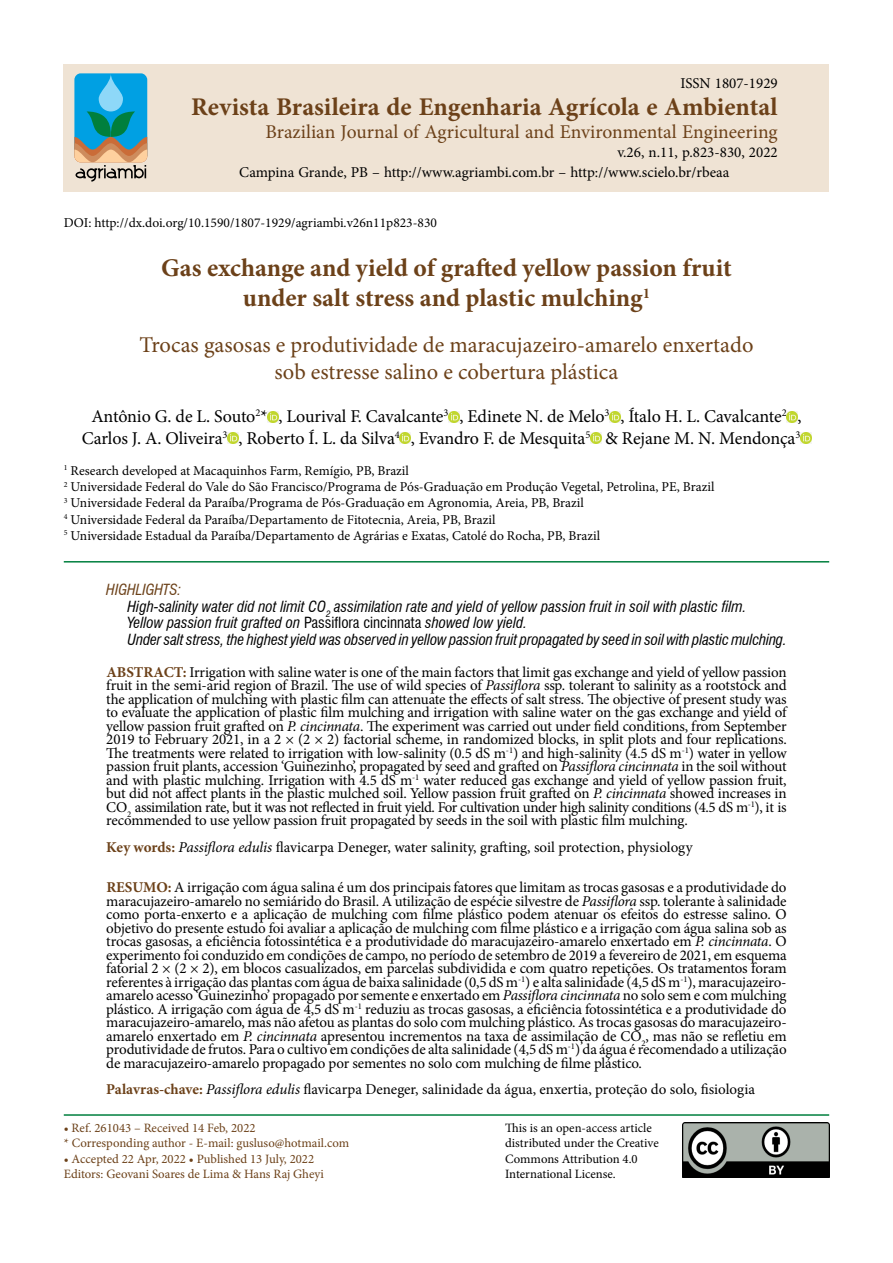
<style>
.page{position:relative;width:893px;height:1263px;background:#fff}
.page>*{position:absolute;margin:0;border:0;box-sizing:border-box;transform-origin:0 0}
.t1{font:700 25.5px/30.6px "Minion Pro";letter-spacing:-.005em;color:#6c4119;text-align:center}
.t2{font:22.5px/27px "Minion Pro";color:#6c4119;text-align:center}
.t3{font:19.5px "Minion Pro";color:#6c4119}
.t4{font:18px/21.6px "Minion Pro";letter-spacing:-.005em;color:#000;text-align:center}
.t5{font:15px/13.5px "Minion Pro";letter-spacing:-.005em;color:#000;text-align:justify}
.t6{font:italic condensed 15px/16.5px "Swiss 721 BT";color:#000}
.t7{font:13.5px/16.2px "Minion Pro";color:#000}
.t8{font:12.75px/15.3px "Minion Pro";color:#6c4119}
.t9{font:12.75px/15.3px "Minion Pro";color:#000}
.s1{color:#6c4119}
.s2{font-style:normal}
.s3{font-weight:700;color:#6c4119}
.s4{font-style:italic}
</style>
<div class="page">
<div style="left:64px;top:64px;width:765px;height:127px;background:#efe3d4"></div>
<img style="left:682px;top:1123px;width:147px;height:55px">
<svg style="left:74px;top:73px;width:73px;height:109px;background:#53a2b4"></svg>
<hr style="left:64px;top:1114px;width:765px;height:2px;background:#007f3e">
<svg style="left:268px;top:411px;width:10px;height:11px"></svg>
<svg style="left:448px;top:411px;width:11px;height:11px"></svg>
<svg style="left:610px;top:411px;width:10px;height:11px"></svg>
<svg style="left:787px;top:411px;width:11px;height:11px"></svg>
<svg style="left:228px;top:433px;width:10px;height:11px"></svg>
<svg style="left:400px;top:433px;width:11px;height:11px"></svg>
<svg style="left:590px;top:433px;width:11px;height:11px"></svg>
<svg style="left:800px;top:433px;width:11px;height:11px"></svg>
<hr style="left:64px;top:561px;width:765px;height:1px;background:#007f3e">
<p class="t5" style="left:680px;top:77px;width:99px">ISSN 1807-1929</p>
<h1 class="t1" style="left:191px;top:91px;width:588px">Revista Brasileira de Engenharia Agrícola e Ambiental</h1>
<h3 class="t3" style="left:265px;top:119px;width:514px">Brazilian Journal of Agricultural and Environmental Engineering</h3>
<p class="t5" style="left:617px;top:146px;width:162px">v.26, n.11, p.823-830, 2022</p>
<p class="t5" style="left:239px;top:165px;width:492px">Campina Grande, PB – http://www.agriambi.com.br – http://www.scielo.br/rbeaa</p>
<p class="t7" style="left:64px;top:215px;width:375px">DOI: http://dx.doi.org/10.1590/1807-1929/agriambi.v26n11p823-830</p>
<h1 class="t1" style="left:161px;top:252px;width:572px">Gas exchange and yield of grafted yellow passion fruit under salt stress and plastic mulching<sup>1</sup></h1>
<h2 class="t2" style="left:140px;top:332px;width:615px">Trocas gasosas e produtividade de maracujazeiro-amarelo enxertado sob estresse salino e cobertura plástica</h2>
<p class="t4" style="left:82px;top:406px;width:721px">Antônio G. de L. Souto<sup>2</sup>* , Lourival F. Cavalcante<sup>3</sup> , Edinete N. de Melo<sup>3</sup> , Ítalo H. L. Cavalcante<sup>2</sup> ,<br>Carlos J. A. Oliveira<sup>3</sup> , Roberto Í. L. da Silva<sup>4</sup> , Evandro F. de Mesquita<sup>5</sup> &amp; Rejane M. N. Mendonça<sup>3</sup></p>
<p class="t7" style="left:64px;top:463px;width:652px"><sup>1</sup> Research developed at Macaquinhos Farm, Remígio, PB, Brazil<br><sup>2</sup> Universidade Federal do Vale do São Francisco/Programa de Pós-Graduação em Produção Vegetal, Petrolina, PE, Brazil <sup>3</sup> Universidade Federal da Paraíba/Programa de Pós-Graduação em Agronomia, Areia, PB, Brazil<br><sup>4</sup> Universidade Federal da Paraíba/Departamento de Fitotecnia, Areia, PB, Brazil<br><sup>5</sup> Universidade Estadual da Paraíba/Departamento de Agrárias e Exatas, Catolé do Rocha, PB, Brazil</p>
<p class="t6" style="left:128px;top:581px;width:661px;text-indent:-21px"><span class="s1">HIGHLIGHTS:<br></span>High-salinity water did not limit CO<sub>2</sub> assimilation rate and yield of yellow passion fruit in soil with plastic film.<br>Yellow passion fruit grafted on <span class="s2">Passiflora cincinnata</span> showed low yield.<br>Under salt stress, the highest yield was observed in yellow passion fruit propagated by seed in soil with plastic mulching.</p>
<p class="t5" style="left:106px;top:665px;width:682px"><span class="s3">ABSTRACT:</span> Irrigation with saline water is one of the main factors that limit gas exchange and yield of yellow passion fruit in the semi-arid region of Brazil. The use of wild species of <span class="s4">Passiflora</span> ssp. tolerant to salinity as a rootstock and the application of mulching with plastic film can attenuate the effects of salt stress. The objective of present study was to evaluate the application of plastic film mulching and irrigation with saline water on the gas exchange and yield of yellow passion fruit grafted on <span class="s4">P. cincinnata</span>. The experiment was carried out under field conditions, from September 2019 to February 2021, in a 2 × (2 × 2) factorial scheme, in randomized blocks, in split plots and four replications.<br>The treatments were related to irrigation with low-salinity (0.5 dS m<sup>-1</sup>) and high-salinity (4.5 dS m<sup>-1</sup>) water in yellow passion fruit plants, accession ‘Guinezinho’, propagated by seed and grafted on <span class="s4">Passiflora cincinnata</span> in the soil without and with plastic mulching. Irrigation with 4.5 dS m<sup>-1</sup> water reduced gas exchange and yield of yellow passion fruit, but did not affect plants in the plastic mulched soil. Yellow passion fruit grafted on <span class="s4">P. cincinnata</span> showed increases in CO<sub>2</sub> assimilation rate, but it was not reflected in fruit yield. For cultivation under high salinity conditions (4.5 dS m<sup>-1</sup>), it is recommended to use yellow passion fruit propagated by seeds in the soil with plastic film mulching.</p>
<p class="t5" style="left:106px;top:840px;width:588px"><span class="s3">Key words:</span> <span class="s4">Passiflora edulis</span> flavicarpa Deneger, water salinity, grafting, soil protection, physiology</p>
<p class="t5" style="left:106px;top:881px;width:682px"><span class="s3">RESUMO:</span> A irrigação com água salina é um dos principais fatores que limitam as trocas gasosas e a produtividade do maracujazeiro-amarelo no semiárido do Brasil. A utilização de espécie silvestre de <span class="s4">Passiflora</span> ssp. tolerante à salinidade como porta-enxerto e a aplicação de mulching com filme plástico podem atenuar os efeitos do estresse salino. O objetivo do presente estudo foi avaliar a aplicação de mulching com filme plástico e a irrigação com água salina sob as trocas gasosas, a eficiência fotossintética e a produtividade do maracujazeiro-amarelo enxertado em <span class="s4">P. cincinnata</span>. O experimento foi conduzido em condições de campo, no período de setembro de 2019 a fevereiro de 2021, em esquema fatorial 2 × (2 × 2), em blocos casualizados, em parcelas subdividida e com quatro repetições. Os tratamentos foram referentes à irrigação das plantas com água de baixa salinidade (0,5 dS m<sup>-1</sup>) e alta salinidade (4,5 dS m<sup>-1</sup>), maracujazeiro&shy;amarelo acesso ‘Guinezinho’ propagado por semente e enxertado em <span class="s4">Passiflora cincinnata</span> no solo sem e com mulching plástico. A irrigação com água de 4,5 dS m<sup>-1</sup> reduziu as trocas gasosas, a eficiência fotossintética e a produtividade do maracujazeiro-amarelo, mas não afetou as plantas do solo com mulching plástico. As trocas gasosas do maracujazeiro&shy;amarelo enxertado em <span class="s4">P. cincinnata</span> apresentou incrementos na taxa de assimilação de CO<sub>2</sub>, mas não se refletiu em produtividade de frutos. Para o cultivo em condições de alta salinidade (4,5 dS m<sup>-1</sup>) da água é recomendado a utilização de maracujazeiro-amarelo propagado por sementes no solo com mulching de filme plástico.</p>
<p class="t5" style="left:106px;top:1082px;width:650px"><span class="s3">Palavras-chave:</span> <span class="s4">Passiflora edulis</span> flavicarpa Deneger, salinidade da água, enxertia, proteção do solo, fisiologia</p>
<p class="t8" style="left:64px;top:1120px;width:287px">• Ref. 261043 – Received 14 Feb, 2022<br>* Corresponding author - E-mail: gusluso@hotmail.com</p>
<p class="t8" style="left:64px;top:1151px;width:262px">• Accepted 22 Apr, 2022 • Published 13 July, 2022<br>Editors: Geovani Soares de Lima &amp; Hans Raj Gheyi</p>
<p class="t9" style="left:505px;top:1120px;width:155px">This is an open-access article distributed under the Creative<br>Commons Attribution 4.0<br>International License.</p>
</div>
